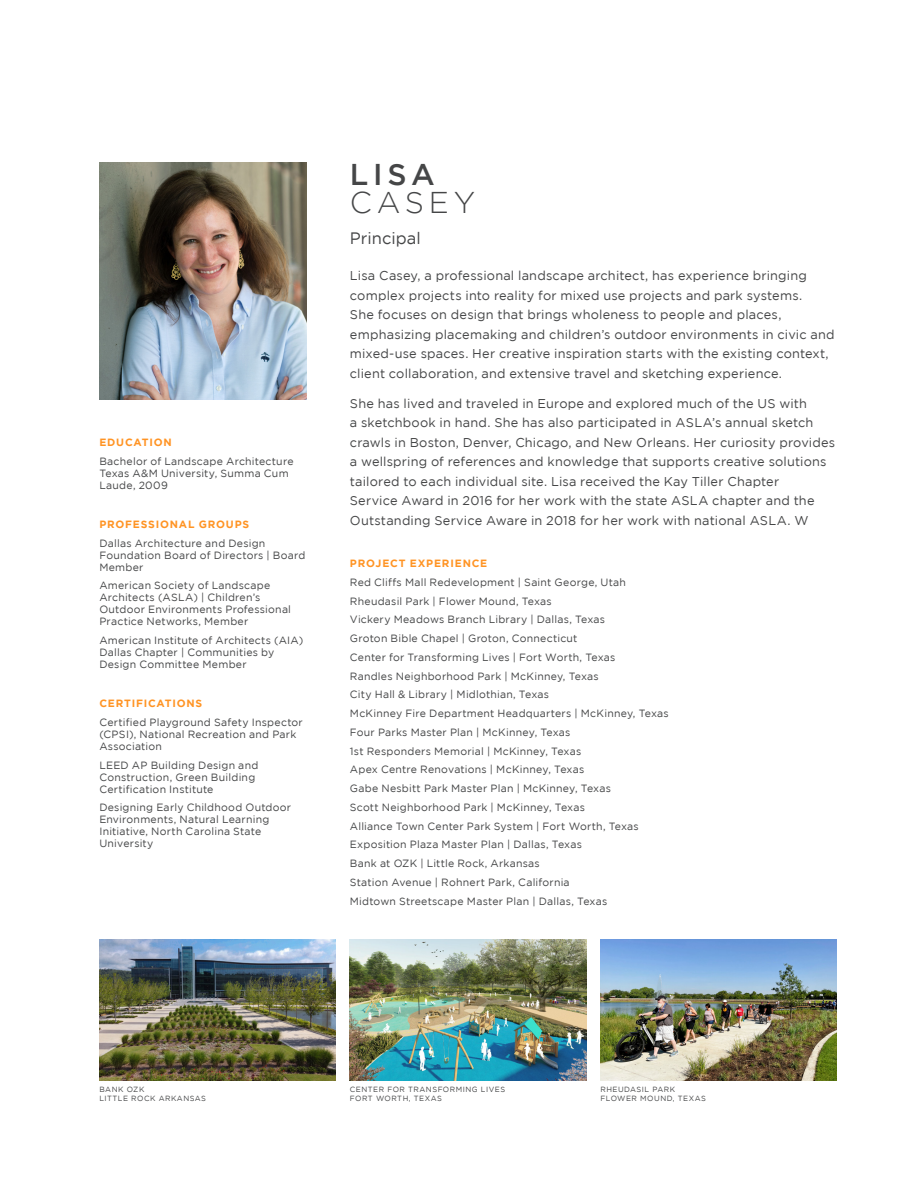
<style>
.page{position:relative;width:918px;height:1188px;background:#fff}
.page>*{position:absolute;margin:0;border:0;box-sizing:border-box;transform-origin:0 0}
.Principal_Name{font:300 30px/28.5px "Gotham";letter-spacing:.16em;color:#454647}
.Principal_Subhead{font:16.5px "Gotham";color:#454647}
.Body_Copy{font:12.75px/19.5px "Gotham";letter-spacing:.015em;color:#454647}
.Details{font:10.5px/12px "Gotham";letter-spacing:.025em;color:#454647}
.Details-2{font:700 10.5px "Gotham";letter-spacing:.075em;color:#ff9424}
.t1{font:7.5px/9px "Gotham";letter-spacing:.065em;color:#454647}
.s1{font-weight:500}
</style>
<div class="page">
<img style="left:350px;top:940px;width:236px;height:141px">
<img style="left:600px;top:940px;width:237px;height:141px">
<img style="left:99px;top:940px;width:237px;height:141px">
<img style="left:99px;top:163px;width:208px;height:237px">
<p class="Details-2" style="left:99px;top:436px;width:74px">EDUCATION</p>
<p class="Details" style="left:99px;top:455px;width:196px">Bachelor of Landscape Architecture<br>Texas A&amp;M University, Summa Cum<br>Laude, 2009</p>
<p class="Details-2" style="left:99px;top:518px;width:152px">PROFESSIONAL GROUPS</p>
<p class="Details" style="left:99px;top:537px;width:208px">Dallas Architecture and Design<br>Foundation Board of Directors | Board<br>Member</p>
<p class="Details" style="left:99px;top:580px;width:193px">American Society of Landscape<br>Architects (ASLA) | Children’s<br>Outdoor Environments Professional<br>Practice Networks, Member</p>
<p class="Details" style="left:99px;top:634px;width:205px">American Institute of Architects (AIA)<br>Dallas Chapter | Communities by<br>Design Committee Member</p>
<p class="Details-2" style="left:99px;top:697px;width:104px">CERTIFICATIONS</p>
<p class="Details" style="left:99px;top:716px;width:205px">Certified Playground Safety Inspector (CPSI), National Recreation and Park<br>Association</p>
<p class="Details" style="left:99px;top:759px;width:161px">LEED AP Building Design and<br>Construction, Green Building<br>Certification Institute</p>
<p class="Details" style="left:99px;top:802px;width:193px">Designing Early Childhood Outdoor<br>Environments, Natural Learning<br>Initiative, North Carolina State<br>University</p>
<p class="Principal_Name" style="left:350px;top:159px;width:127px"><span class="s1">LISA<br></span>CASEY</p>
<p class="Principal_Subhead" style="left:350px;top:229px;width:72px">Principal</p>
<p class="Body_Copy" style="left:350px;top:266px;width:486px">Lisa Casey, a professional landscape architect, has experience bringing complex projects into reality for mixed use projects and park systems.<br>She focuses on design that brings wholeness to people and places, emphasizing placemaking and children’s outdoor environments in civic and mixed-use spaces. Her creative inspiration starts with the existing context, client collaboration, and extensive travel and sketching experience.</p>
<p class="Body_Copy" style="left:350px;top:393px;width:487px">She has lived and traveled in Europe and explored much of the US with<br>a sketchbook in hand. She has also participated in ASLA’s annual sketch crawls in Boston, Denver, Chicago, and New Orleans. Her curiosity provides a wellspring of references and knowledge that supports creative solutions tailored to each individual site. Lisa received the Kay Tiller Chapter<br>Service Award in 2016 for her work with the state ASLA chapter and the Outstanding Service Aware in 2018 for her work with national ASLA. W</p>
<p class="Details-2" style="left:350px;top:557px;width:139px">PROJECT EXPERIENCE</p>
<p class="Details" style="left:350px;top:576px;width:278px">Red Cliffs Mall Redevelopment | Saint George, Utah</p>
<p class="Details" style="left:350px;top:595px;width:203px">Rheudasil Park | Flower Mound, Texas</p>
<p class="Details" style="left:350px;top:613px;width:257px">Vickery Meadows Branch Library | Dallas, Texas</p>
<p class="Details" style="left:350px;top:632px;width:229px">Groton Bible Chapel | Groton, Connecticut</p>
<p class="Details" style="left:350px;top:651px;width:267px">Center for Transforming Lives | Fort Worth, Texas</p>
<p class="Details" style="left:350px;top:670px;width:250px">Randles Neighborhood Park | McKinney, Texas</p>
<p class="Details" style="left:350px;top:688px;width:201px">City Hall &amp; Library | Midlothian, Texas</p>
<p class="Details" style="left:350px;top:707px;width:320px">McKinney Fire Department Headquarters | McKinney, Texas</p>
<p class="Details" style="left:350px;top:726px;width:222px">Four Parks Master Plan | McKinney, Texas</p>
<p class="Details" style="left:350px;top:745px;width:233px">1st Responders Memorial | McKinney, Texas</p>
<p class="Details" style="left:350px;top:763px;width:236px">Apex Centre Renovations | McKinney, Texas</p>
<p class="Details" style="left:350px;top:782px;width:263px">Gabe Nesbitt Park Master Plan | McKinney, Texas</p>
<p class="Details" style="left:350px;top:801px;width:236px">Scott Neighborhood Park | McKinney, Texas</p>
<p class="Details" style="left:350px;top:820px;width:290px">Alliance Town Center Park System | Fort Worth, Texas</p>
<p class="Details" style="left:350px;top:838px;width:233px">Exposition Plaza Master Plan | Dallas, Texas</p>
<p class="Details" style="left:350px;top:857px;width:191px">Bank at OZK | Little Rock, Arkansas</p>
<p class="Details" style="left:350px;top:876px;width:221px">Station Avenue | Rohnert Park, California</p>
<p class="Details" style="left:350px;top:895px;width:259px">Midtown Streetscape Master Plan | Dallas, Texas</p>
<p class="t1" style="left:99px;top:1084px;width:108px">BANK OZK<br>LITTLE ROCK ARKANSAS</p>
<p class="t1" style="left:350px;top:1084px;width:157px">CENTER FOR TRANSFORMING LIVES<br>FORT WORTH, TEXAS</p>
<p class="t1" style="left:600px;top:1084px;width:107px">RHEUDASIL PARK<br>FLOWER MOUND, TEXAS</p>
</div>
